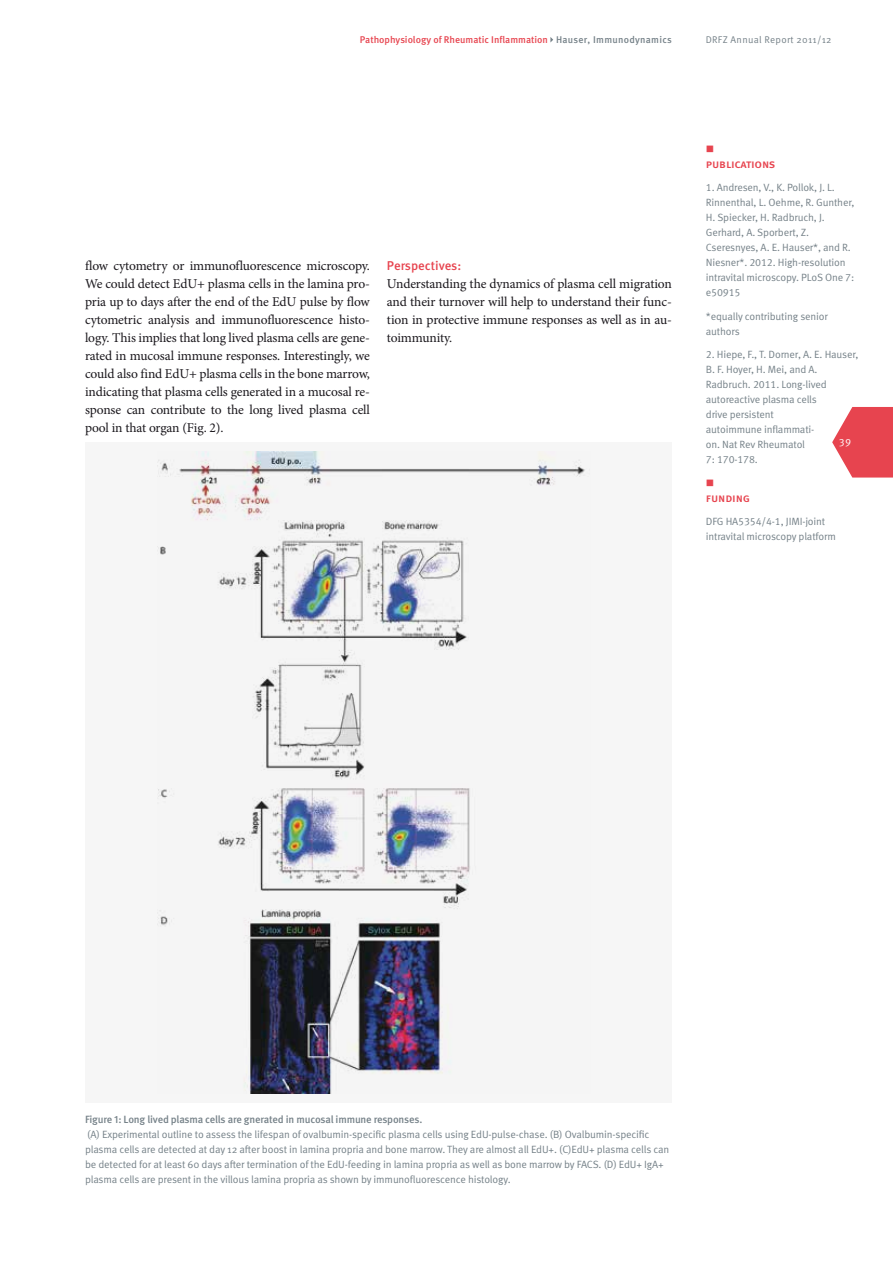
<style>
.page{position:relative;width:893px;height:1263px;background:#fff}
.page>*{position:absolute;margin:0;border:0;box-sizing:border-box;transform-origin:0 0}
.t1{font:13.5px/18px "Minion Pro";letter-spacing:-.015em;color:#1a171c;text-align:justify}
.t2{font:500 12.75px "Meta OT";color:#e7444f}
.t3{font:500 12px "Meta OT";letter-spacing:-.015em;color:#e7444f}
.t4{font:11.25px "Wingdings";color:#e7444f}
.t5{font:10.5px/15px "Meta OT Norm";letter-spacing:-.015em;color:#758188}
.t6{font:10.5px "Meta OT Norm";color:#fff}
.t7{font:500 9.75px "Meta OT";color:#e7444f}
.t8{font:9.75px "Meta OT Norm";letter-spacing:.03em;color:#758188}
.s1{color:#758188}
.s2{font-family:"Meta OT";font-weight:500}
</style>
<div class="page">
<svg style="left:550px;top:37px;width:3px;height:6px"></svg>
<div style="left:85px;top:442px;width:587px;height:660px;background:#f6f6f6"></div>
<img style="left:157px;top:451px;width:428px;height:642px">
<svg style="left:832px;top:407px;width:61px;height:70px"></svg>
<p class="t7" style="left:360px;top:33px;width:314px">Pathophysiology of Rheumatic Inflammation <span class="s1">Hauser, Immunodynamics</span></p>
<p class="t8" style="left:706px;top:33px;width:127px">DRFZ Annual Report 2011/12</p>
<p class="t1" style="left:85px;top:257px;width:286px">flow cytometry or immunofluorescence microscopy.<br>We could detect EdU+ plasma cells in the lamina pro&shy;pria up to days after the end of the EdU pulse by flow cytometric analysis and immunofluorescence histo&shy;logy. This implies that long lived plasma cells are gene&shy;rated in mucosal immune responses. Interestingly, we could also find EdU+ plasma cells in the bone marrow, indicating that plasma cells generated in a mucosal re&shy;sponse can contribute to the long lived plasma cell pool in that organ (Fig. 2).</p>
<p class="t2" style="left:387px;top:258px;width:76px">Perspectives:</p>
<p class="t1" style="left:387px;top:275px;width:286px">Understanding the dynamics of plasma cell migration and their turnover will help to understand their func&shy;tion in protective immune responses as well as in au&shy;toimmunity.</p>
<p class="t4" style="left:706px;top:143px;width:10px">■</p>
<p class="t3" style="left:706px;top:156px;width:71px">Publications</p>
<p class="t5" style="left:706px;top:180px;width:150px">1. Andresen, V., K. Pollok, J. L.<br>Rinnenthal, L. Oehme, R. Gunther,<br>H. Spiecker, H. Radbruch, J.<br>Gerhard, A. Sporbert, Z.<br>Cseresnyes, A. E. Hauser*, and R.<br>Niesner*. 2012. High-resolution intravital microscopy. PLoS One 7: e50915</p>
<p class="t5" style="left:706px;top:309px;width:124px">*equally contributing senior authors</p>
<p class="t5" style="left:706px;top:347px;width:154px">2. Hiepe, F., T. Dorner, A. E. Hauser,<br>B. F. Hoyer, H. Mei, and A.<br>Radbruch. 2011. Long-lived autoreactive plasma cells<br>drive persistent<br>autoimmune inflammati-<br>on. Nat Rev Rheumatol<br>7: 170-178.</p>
<p class="t4" style="left:706px;top:477px;width:10px">■</p>
<p class="t3" style="left:706px;top:490px;width:44px">Funding</p>
<p class="t5" style="left:706px;top:514px;width:132px">DFG HA5354/4-1, JIMI-joint intravital microscopy platform</p>
<p class="t6" style="left:839px;top:436px;width:14px">39</p>
<p class="t5" style="left:85px;top:1112px;width:586px"><span class="s2">Figure 1: Long lived plasma cells are gnerated in mucosal immune responses.<br></span>(A) Experimental outline to assess the lifespan of ovalbumin-specific plasma cells using EdU-pulse-chase. (B) Ovalbumin-specific plasma cells are detected at day 12 after boost in lamina propria and bone marrow. They are almost all EdU+. (C)EdU+ plasma cells can be detected for at least 60 days after termination of the EdU-feeding in lamina propria as well as bone marrow by FACS. (D) EdU+ IgA+ plasma cells are present in the villous lamina propria as shown by immunofluorescence histology.</p>
</div>
